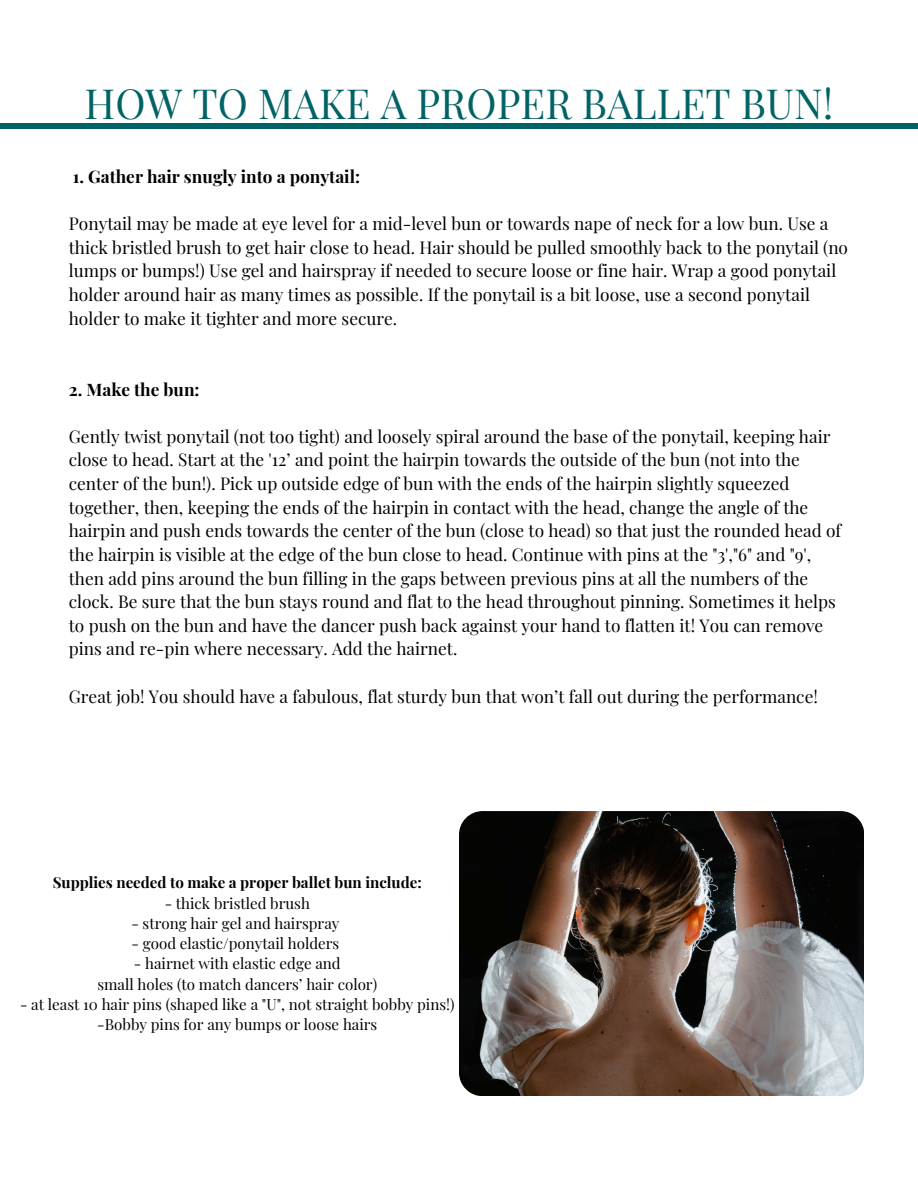
<style>
.page{position:relative;width:918px;height:1188px;background:#fff}
.page>*{position:absolute;margin:0;border:0;box-sizing:border-box;transform-origin:0 0}
.t1{font:40.65px "Playfair Display";color:#026366}
.t2{font:17.25px/23.7px "Playfair Display";color:#000}
.t3{font:700 17.25px "Playfair Display";color:#000}
.t4{font:15.15px "Playfair Display";color:#000}
.t5{font:700 15.15px "Playfair Display";color:#000}
</style>
<div class="page">
<img style="left:459px;top:811px;width:405px;height:285px;border-radius:24px">
<div style="left:0;top:123px;width:918px;height:6px;background:#026366"></div>
<h2 class="t1" style="left:85px;top:75px;width:750px">HOW TO MAKE A PROPER BALLET BUN!</h2>
<h3 class="t3" style="left:73px;top:164px;width:289px">1. Gather hair snugly into a ponytail:</h3>
<h2 class="t2" style="left:69px;top:211px;width:781px">Ponytail may be made at eye level for a mid-level bun or towards nape of neck for a low bun. Use a thick bristled brush to get hair close to head. Hair should be pulled smoothly back to the ponytail (no lumps or bumps!) Use gel and hairspray if needed to secure loose or fine hair. Wrap a good ponytail holder around hair as many times as possible. If the ponytail is a bit loose, use a second ponytail holder to make it tighter and more secure.</h2>
<h3 class="t3" style="left:69px;top:377px;width:132px">2. Make the bun:</h3>
<h3 class="t2" style="left:69px;top:424px;width:774px">Gently twist ponytail (not too tight) and loosely spiral around the base of the ponytail, keeping hair close to head. Start at the '12’ and point the hairpin towards the outside of the bun (not into the center of the bun!). Pick up outside edge of bun with the ends of the hairpin slightly squeezed together, then, keeping the ends of the hairpin in contact with the head, change the angle of the hairpin and push ends towards the center of the bun (close to head) so that just the rounded head of the hairpin is visible at the edge of the bun close to head. Continue with pins at the "3',"6" and "9', then add pins around the bun filling in the gaps between previous pins at all the numbers of the clock. Be sure that the bun stays round and flat to the head throughout pinning. Sometimes it helps to push on the bun and have the dancer push back against your hand to flatten it! You can remove pins and re-pin where necessary. Add the hairnet.</h3>
<p class="t2" style="left:69px;top:684px;width:751px">Great job! You should have a fabulous, flat sturdy bun that won’t fall out during the performance!</p>
<p class="t5" style="left:53px;top:872px;width:371px">Supplies needed to make a proper ballet bun include:</p>
<p class="t4" style="left:165px;top:892px;width:147px">- thick bristled brush</p>
<p class="t4" style="left:131px;top:912px;width:210px">- strong hair gel and hairspray</p>
<p class="t4" style="left:132px;top:933px;width:209px">- good elastic/ponytail holders</p>
<p class="t4" style="left:134px;top:953px;width:208px">- hairnet with elastic edge and</p>
<p class="t4" style="left:97px;top:973px;width:281px">small holes (to match dancers’ hair color)</p>
<p class="t4" style="left:20px;top:993px;width:436px">- at least 10 hair pins (shaped like a "U", not straight bobby pins!)</p>
<p class="t4" style="left:97px;top:1014px;width:282px">-Bobby pins for any bumps or loose hairs</p>
</div>
